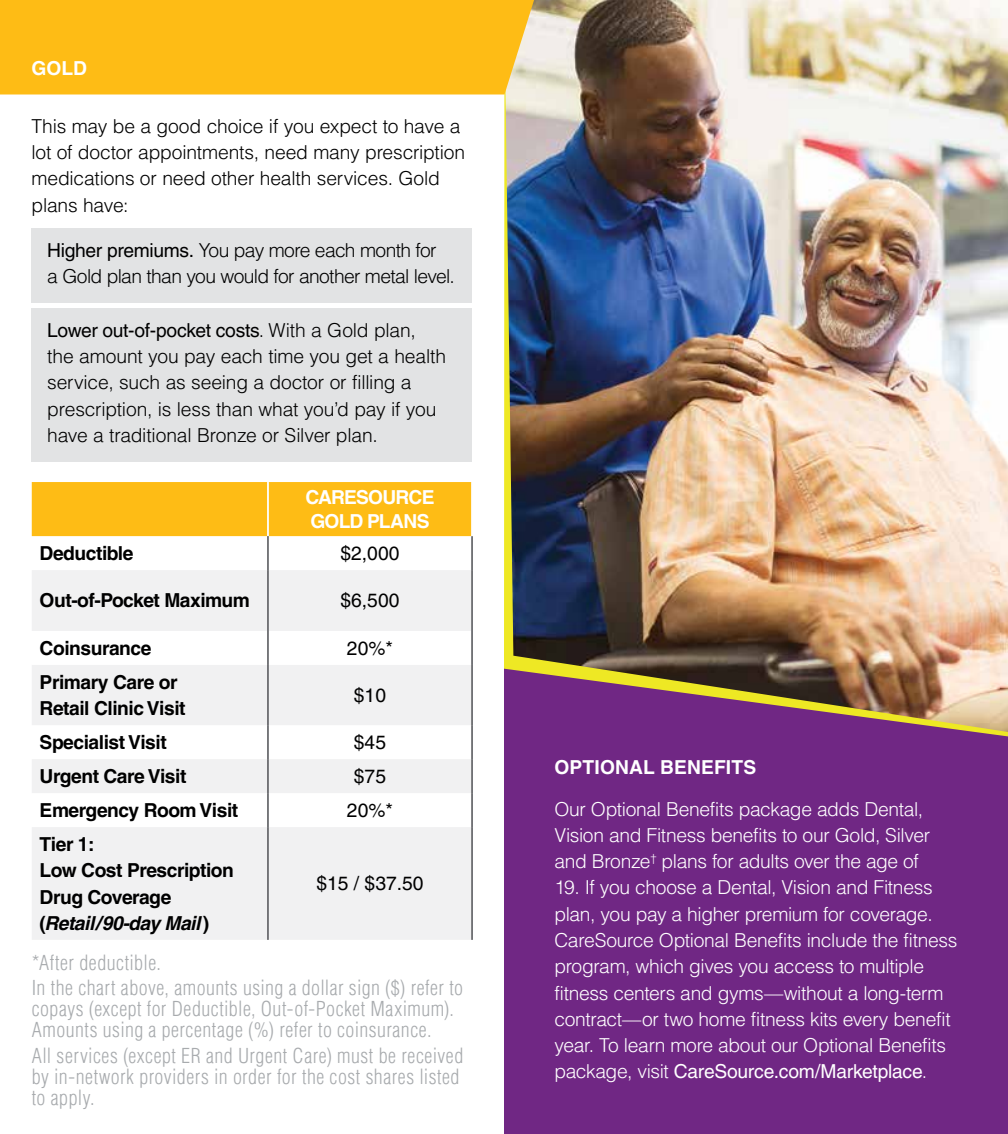
<style>
.page{position:relative;width:1008px;height:1134px;background:#fff}
.page>*{position:absolute;margin:0;border:0;box-sizing:border-box;transform-origin:0 0}
.t1{font:300 condensed 20.12px/21px "Helvetica LT Pro";letter-spacing:.025em;color:#a8abae}
.t2{font:300 19.25px/26.2px "Helvetica LT Pro";letter-spacing:-.02em;color:#fff}
.t3{font:300 19.25px/26.2px "Helvetica LT Pro";letter-spacing:-.01em;color:#000}
.t4{font:700 19.25px/26.2px "Helvetica LT Pro";letter-spacing:-.025em;color:#000}
.t5{font:300 19.25px/26.2px "Helvetica LT Pro";letter-spacing:-.035em;color:#000}
.t6{font:19.25px "Helvetica LT Pro";color:#000}
.t7{font:700 19.25px "Helvetica LT Pro";letter-spacing:-.005em;color:#fff}
.t8{font:700 19.25px/24.5px "Helvetica LT Pro";letter-spacing:-.04em;color:#fff}
.s1{font-weight:400}
.s2{font-style:italic}
</style>
<div class="page">
<div style="left:32px;top:482px;width:439px;height:54px;background:#febc15"></div>
<svg style="left:32px;top:570px;width:439px;height:370px;fill:#f1f1f2"></svg>
<div style="left:32px;top:665px;width:439px;height:60px;background:#f1f1f2"></div>
<hr style="left:267px;top:482px;width:1px;height:54px;background:#fff">
<hr style="left:268px;top:482px;width:1px;height:54px;background:#fff">
<hr style="left:267px;top:536px;width:1px;height:34px;background:#606165">
<hr style="left:268px;top:536px;width:1px;height:34px;background:#606165">
<hr style="left:471px;top:536px;width:1px;height:34px;background:#606165">
<hr style="left:472px;top:536px;width:1px;height:34px;background:#606165">
<hr style="left:267px;top:570px;width:1px;height:61px;background:#606165">
<hr style="left:268px;top:570px;width:1px;height:61px;background:#606165">
<hr style="left:471px;top:570px;width:1px;height:61px;background:#606165">
<hr style="left:472px;top:570px;width:1px;height:61px;background:#606165">
<hr style="left:267px;top:631px;width:1px;height:34px;background:#606165">
<hr style="left:268px;top:631px;width:1px;height:34px;background:#606165">
<hr style="left:471px;top:631px;width:1px;height:34px;background:#606165">
<hr style="left:472px;top:631px;width:1px;height:34px;background:#606165">
<hr style="left:267px;top:665px;width:1px;height:60px;background:#606165">
<hr style="left:268px;top:665px;width:1px;height:60px;background:#606165">
<hr style="left:471px;top:665px;width:1px;height:60px;background:#606165">
<hr style="left:472px;top:665px;width:1px;height:60px;background:#606165">
<hr style="left:267px;top:725px;width:1px;height:34px;background:#606165">
<hr style="left:268px;top:725px;width:1px;height:34px;background:#606165">
<hr style="left:471px;top:725px;width:1px;height:34px;background:#606165">
<hr style="left:472px;top:725px;width:1px;height:34px;background:#606165">
<hr style="left:267px;top:759px;width:1px;height:34px;background:#606165">
<hr style="left:268px;top:759px;width:1px;height:34px;background:#606165">
<hr style="left:471px;top:759px;width:1px;height:34px;background:#606165">
<hr style="left:472px;top:759px;width:1px;height:34px;background:#606165">
<hr style="left:267px;top:793px;width:1px;height:34px;background:#606165">
<hr style="left:268px;top:793px;width:1px;height:34px;background:#606165">
<hr style="left:471px;top:793px;width:1px;height:34px;background:#606165">
<hr style="left:472px;top:793px;width:1px;height:34px;background:#606165">
<hr style="left:267px;top:827px;width:1px;height:113px;background:#606165">
<hr style="left:268px;top:827px;width:1px;height:113px;background:#606165">
<hr style="left:471px;top:827px;width:1px;height:113px;background:#606165">
<hr style="left:472px;top:827px;width:1px;height:113px;background:#606165">
<div style="left:504px;top:652px;width:504px;height:482px;background:#702784"></div>
<img style="left:504px;top:0;width:504px;height:732px">
<div style="left:0;top:0;width:534px;height:94px;background:#febc15"></div>
<div style="left:32px;top:229px;width:440px;height:74px;background:#e2e3e4"></div>
<div style="left:32px;top:308px;width:440px;height:154px;background:#e2e3e4"></div>
<p class="t7" style="left:32px;top:57px;width:57px">GOLD</p>
<p class="t3" style="left:32px;top:113px;width:435px">This may be a good choice if you expect to have a lot of doctor appointments, need many prescription medications or need other health services. Gold plans have:</p>
<p class="t5" style="left:47px;top:237px;width:409px"><span class="s1">Higher premiums.</span> You pay more each month for<br>a Gold plan than you would for another metal level.</p>
<p class="t3" style="left:47px;top:317px;width:400px"><span class="s1">Lower out-of-pocket costs</span>. With a Gold plan, the amount you pay each time you get a health service, such as seeing a doctor or filling a prescription, is less than what you’d pay if you have a traditional Bronze or Silver plan.</p>
<p class="t8" style="left:305px;top:485px;width:131px">CARESOURCE<br>GOLD PLANS</p>
<p class="t4" style="left:40px;top:540px;width:95px">Deductible</p>
<p class="t6" style="left:341px;top:542px;width:60px">$2,000</p>
<p class="t4" style="left:40px;top:588px;width:212px">Out-of-Pocket Maximum</p>
<p class="t6" style="left:341px;top:590px;width:60px">$6,500</p>
<p class="t4" style="left:40px;top:635px;width:113px">Coinsurance</p>
<p class="t6" style="left:347px;top:637px;width:48px">20%*</p>
<p class="t4" style="left:40px;top:669px;width:147px">Primary Care or<br>Retail Clinic Visit</p>
<p class="t6" style="left:354px;top:684px;width:34px">$10</p>
<p class="t4" style="left:40px;top:729px;width:129px">Specialist Visit</p>
<p class="t6" style="left:354px;top:731px;width:34px">$45</p>
<p class="t4" style="left:40px;top:763px;width:148px">Urgent Care Visit</p>
<p class="t6" style="left:354px;top:765px;width:34px">$75</p>
<p class="t4" style="left:40px;top:797px;width:200px">Emergency Room Visit</p>
<p class="t6" style="left:347px;top:799px;width:48px">20%*</p>
<p class="t4" style="left:40px;top:831px;width:196px">Tier 1:<br>Low Cost Prescription<br>Drug Coverage (<span class="s2">Retail/90-day Mail</span>)</p>
<p class="t6" style="left:316px;top:872px;width:109px">$15 / $37.50</p>
<p class="t1" style="left:32px;top:949px;width:433px;line-height:25.7px">*After deductible.<br>In the chart above, amounts using a dollar sign ($) refer to</p>
<p class="t1" style="left:32px;top:998px;width:424px">copays (except for Deductible, Out-of-Pocket Maximum).<br>Amounts using a percentage (%) refer to coinsurance.</p>
<p class="t1" style="left:32px;top:1045px;width:433px">All services (except ER and Urgent Care) must be received by in-network providers in order for the cost shares listed to apply.</p>
<p class="t7" style="left:554px;top:755px;width:203px">OPTIONAL BENEFITS</p>
<p class="t2" style="left:554px;top:796px;width:377px">Our Optional Benefits package adds Dental,<br>Vision and Fitness benefits to our Gold, Silver and Bronze<sup>†</sup> plans for adults over the age of</p>
<p class="t2" style="left:554px;top:874px;width:405px">19. If you choose a Dental, Vision and Fitness plan, you pay a higher premium for coverage.<br>CareSource Optional Benefits include the fitness program, which gives you access to multiple fitness centers and gyms—without a long-term contract—or two home fitness kits every benefit year. To learn more about our Optional Benefits package, visit <span class="s1">CareSource.com/Marketplace</span>.</p>
</div>
